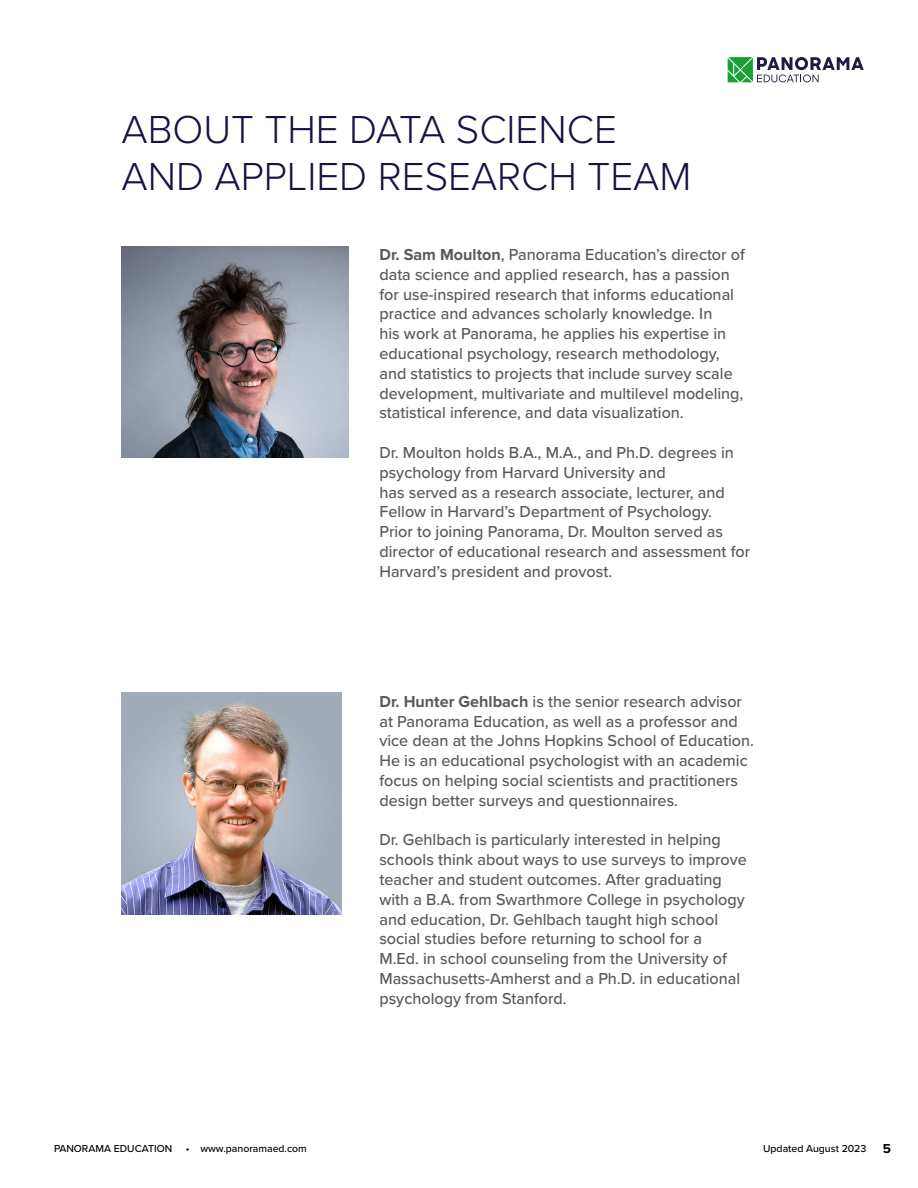
<style>
.page{position:relative;width:918px;height:1188px;background:#fff}
.page>*{position:absolute;margin:0;border:0;box-sizing:border-box;transform-origin:0 0}
.t1{font:300 40.5px/46.5px "Proxima Nova";color:#161242}
.t2{font:500 16.5px/19.8px "Proxima Nova";color:#58595b}
.t3{font:500 10.5px "Proxima Nova";color:#000}
.s1{font-weight:700}
.s2{font-weight:700;font-size:13.5px}
</style>
<div class="page">
<svg style="left:728px;top:57px;width:136px;height:25px"></svg>
<img style="left:121px;top:692px;width:220px;height:223px">
<img style="left:122px;top:247px;width:227px;height:211px">
<h1 class="t1" style="left:122px;top:104px;width:571px">ABOUT THE DATA SCIENCE<br>AND APPLIED RESEARCH TEAM</h1>
<p class="t2" style="left:379px;top:244px;width:367px"><span class="s1">Dr. Sam Moulton</span>, Panorama Education’s director of data science and applied research, has a passion for use-inspired research that informs educational practice and advances scholarly knowledge. In<br>his work at Panorama, he applies his expertise in educational psychology, research methodology, and statistics to projects that include survey scale development, multivariate and multilevel modeling, statistical inference, and data visualization.</p>
<p class="t2" style="left:379px;top:442px;width:372px">Dr. Moulton holds B.A., M.A., and Ph.D. degrees in psychology from Harvard University and<br>has served as a research associate, lecturer, and Fellow in Harvard’s Department of Psychology.<br>Prior to joining Panorama, Dr. Moulton served as director of educational research and assessment for Harvard’s president and provost.</p>
<p class="t2" style="left:379px;top:691px;width:376px"><span class="s1">Dr. Hunter Gehlbach</span> is the senior research advisor at Panorama Education, as well as a professor and vice dean at the Johns Hopkins School of Education.<br>He is an educational psychologist with an academic focus on helping social scientists and practitioners design better surveys and questionnaires.</p>
<p class="t2" style="left:379px;top:829px;width:369px">Dr. Gehlbach is particularly interested in helping schools think about ways to use surveys to improve teacher and student outcomes. After graduating with a B.A. from Swarthmore College in psychology and education, Dr. Gehlbach taught high school social studies before returning to school for a<br>M.Ed. in school counseling from the University of Massachusetts-Amherst and a Ph.D. in educational psychology from Stanford.</p>
<p class="t3" style="left:54px;top:1141px;width:120px">PANORAMA EDUCATION</p>
<p class="t3" style="left:186px;top:1141px;width:123px">• www.panoramaed.com</p>
<p class="t3" style="left:763px;top:1141px;width:129px">Updated August 2023 <span class="s2">5</span></p>
</div>
